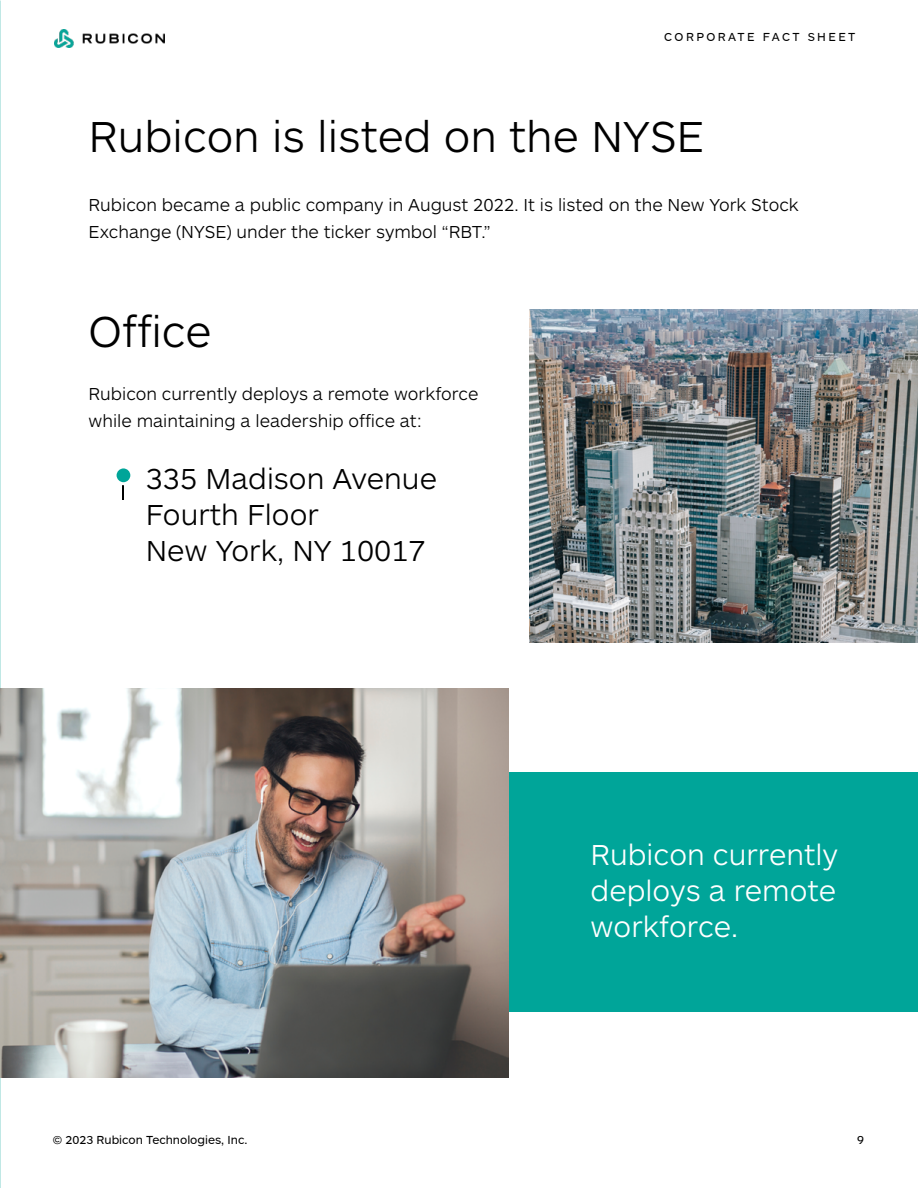
<style>
.page{position:relative;width:918px;height:1188px;background:#fff}
.page>*{position:absolute;margin:0;border:0;box-sizing:border-box;transform-origin:0 0}
.t1{font:300 45px "ARS Maquette";color:#000}
.t2{font:300 30px/36px "ARS Maquette";color:#000}
.t3{font:300 30px/36px "ARS Maquette";color:#fff;text-align:justify}
.t4{font:300 18px/27px "ARS Maquette";color:#000}
.t5{font:12px "ARS Maquette";color:#000}
.t6{font:12px "ARS Maquette";letter-spacing:.2em;color:#000}
</style>
<div class="page">
<div style="left:377px;top:772px;width:541px;height:240px;background:#00a599"></div>
<img style="left:529px;top:310px;width:389px;height:332px">
<img style="left:0;top:688px;width:508px;height:390px">
<img style="left:54px;top:29px;width:110px;height:19px">
<hr style="left:123px;top:470px;width:1px;height:30px;background:#000">
<div style="left:115px;top:467px;width:17px;height:17px;background:#00a599;border-radius:50%"></div>
<div style="left:114px;top:465px;width:19px;height:20px;border:3px solid #fff;border-radius:50%"></div>
<p class="t6" style="left:664px;top:31px;width:193px">CORPORATE FACT SHEET</p>
<h1 class="t1" style="left:89px;top:107px;width:618px">Rubicon is listed on the NYSE</h1>
<p class="t4" style="left:89px;top:190px;width:712px">Rubicon became a public company in August 2022. It is listed on the New York Stock<br>Exchange (NYSE) under the ticker symbol “RBT.”</p>
<h1 class="t1" style="left:89px;top:303px;width:124px">Office</h1>
<p class="t4" style="left:89px;top:380px;width:391px">Rubicon currently deploys a remote workforce while maintaining a leadership office at:</p>
<h2 class="t2" style="left:146px;top:460px;width:293px">335 Madison Avenue<br>Fourth Floor<br>New York, NY 10017</h2>
<h2 class="t3" style="left:591px;top:835px;width:249px">Rubicon currently deploys a remote workforce.</h2>
<p class="t5" style="left:53px;top:1134px;width:196px">© 2023 Rubicon Technologies, Inc.</p>
<p class="t5" style="left:857px;top:1134px;width:8px">9</p>
</div>
